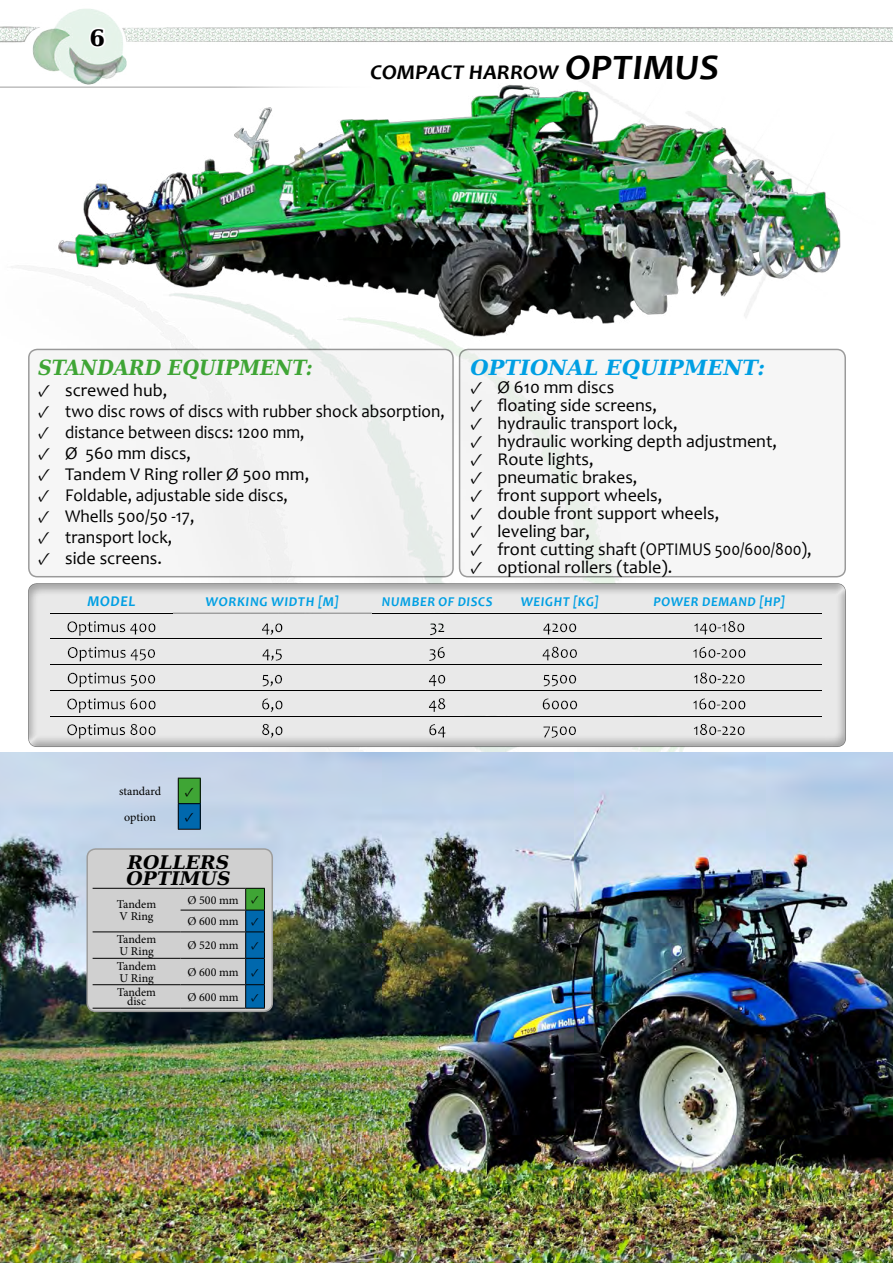
<style>
.page{position:relative;width:893px;height:1263px;background:#fff}
.page>*{position:absolute;margin:0;border:0;box-sizing:border-box;transform-origin:0 0}
.t1{font:700 22.5px "DejaVu Serif";color:#000}
.t2{font:italic 700 21px "Candara";color:#000;scale:1.08 1}
.t3{font:italic 700 21px "DejaVu Serif";color:#3fa535;scale:.91 1}
.t4{font:italic 700 21px "DejaVu Serif";color:#009fe3}
.t5{font:italic 700 18.75px/16.5px "DejaVu Serif";color:#000}
.t6{font:18px "Candara";color:#000}
.t7{font:18px "Candara";color:#000;scale:.96 1}
.t8{font:18px "Candara";color:#000;scale:.95 1}
.t9{font:18px "Candara";color:#000;scale:.93 1}
.t10{font:italic 700 15px "Candara";letter-spacing:.04em;color:#009fe3}
.t11{font:italic 700 13.5px "Candara";letter-spacing:.04em;color:#009fe3}
.t12{font:13.2px "Minion Pro";color:#000}
.t13{font:12px/12px "Minion Pro";color:#000}
.s1{font-size:36px}
.s2{font-family:"Minion Pro"}
.s3{font-size:11.4px}
</style>
<div class="page">
<img style="left:0;top:9px;width:893px;height:744px">
<svg style="left:87px;top:25px;width:21px;height:25px"></svg>
<hr style="left:0;top:86px;width:389px;height:2px;background:#aeaeae">
<div style="left:460px;top:349px;width:385px;height:228px;background:#f6f6f6;border-radius:9px"></div>
<div style="left:459px;top:349px;width:387px;height:228px;border:2px solid #000;border-radius:9px"></div>
<div style="left:29px;top:349px;width:424px;height:228px;background:#f4f4f4;border-radius:9px"></div>
<div style="left:28px;top:349px;width:426px;height:228px;border:2px solid #000;border-radius:9px"></div>
<svg style="left:368px;top:52px;width:354px;height:14px"></svg>
<div style="left:17px;top:573px;width:840px;height:177px;background:#000;opacity:.3"></div>
<img style="left:0;top:753px;width:893px;height:510px">
<img style="left:47px;top:66px;width:799px;height:283px">
<div style="left:87px;top:849px;width:185px;height:162px;background:#d0d0d0;border-radius:9px"></div>
<hr style="left:93px;top:888px;width:88px;height:1px;background:#000">
<hr style="left:181px;top:888px;width:65px;height:1px;background:#000">
<hr style="left:181px;top:910px;width:65px;height:1px;background:#000">
<hr style="left:93px;top:931px;width:88px;height:1px;background:#000">
<hr style="left:181px;top:931px;width:65px;height:1px;background:#000">
<hr style="left:93px;top:958px;width:88px;height:1px;background:#000">
<hr style="left:181px;top:958px;width:65px;height:1px;background:#000">
<hr style="left:93px;top:984px;width:88px;height:1px;background:#000">
<hr style="left:181px;top:984px;width:65px;height:1px;background:#000">
<hr style="left:93px;top:1008px;width:88px;height:1px;background:#000">
<hr style="left:181px;top:1008px;width:65px;height:1px;background:#000">
<svg style="left:245px;top:888px;width:20px;height:121px;background:#0b6382"></svg>
<div style="left:86px;top:848px;width:187px;height:164px;border:2px solid #9d9d9c;border-radius:9px"></div>
<svg style="left:178px;top:778px;width:23px;height:52px"></svg>
<p class="t1" style="left:90px;top:20px;width:17px">6</p>
<p class="t2" style="left:370px;top:59px;width:324px">COMPACT HARROW <span class="s1">OPTIMUS</span></p>
<p class="t3" style="left:38px;top:351px;width:303px">STANDARD EQUIPMENT:</p>
<p class="t6" style="left:38px;top:379px;width:131px"><span class="s2">✓</span> screwed hub,</p>
<p class="t8" style="left:38px;top:400px;width:429px"><span class="s2">✓</span> two disc rows of discs with rubber shock absorption,</p>
<p class="t9" style="left:38px;top:421px;width:288px"><span class="s2">✓</span> distance between discs: 1200 mm,</p>
<p class="t6" style="left:38px;top:442px;width:154px"><span class="s2">✓</span> Ø 560 mm discs,</p>
<p class="t6" style="left:38px;top:463px;width:273px"><span class="s2">✓</span> Tandem V Ring roller Ø 500 mm,</p>
<p class="t7" style="left:38px;top:484px;width:262px"><span class="s2">✓</span> Foldable, adjustable side discs,</p>
<p class="t7" style="left:38px;top:505px;width:164px"><span class="s2">✓</span> Whells 500/50 -17,</p>
<p class="t7" style="left:38px;top:526px;width:141px"><span class="s2">✓</span> transport lock,</p>
<p class="t6" style="left:38px;top:547px;width:125px"><span class="s2">✓</span> side screens.</p>
<p class="t4" style="left:470px;top:351px;width:296px">OPTIONAL EQUIPMENT:</p>
<p class="t6" style="left:470px;top:376px;width:145px"><span class="s2">✓</span> Ø 610 mm discs</p>
<p class="t6" style="left:470px;top:394px;width:188px"><span class="s2">✓</span> floating side screens,</p>
<p class="t6" style="left:470px;top:412px;width:209px"><span class="s2">✓</span> hydraulic transport lock,</p>
<p class="t6" style="left:470px;top:430px;width:308px"><span class="s2">✓</span> hydraulic working depth adjustment,</p>
<p class="t6" style="left:470px;top:448px;width:125px"><span class="s2">✓</span> Route lights,</p>
<p class="t6" style="left:470px;top:466px;width:168px"><span class="s2">✓</span> pneumatic brakes,</p>
<p class="t6" style="left:470px;top:484px;width:193px"><span class="s2">✓</span> front support wheels,</p>
<p class="t6" style="left:470px;top:502px;width:250px"><span class="s2">✓</span> double front support wheels,</p>
<p class="t6" style="left:470px;top:520px;width:121px"><span class="s2">✓</span> leveling bar,</p>
<p class="t6" style="left:470px;top:538px;width:343px"><span class="s2">✓</span> front cutting shaft (OPTIMUS 500/600/800),</p>
<p class="t6" style="left:470px;top:556px;width:203px"><span class="s2">✓</span> optional rollers (table).</p>
<p class="t10" style="left:87px;top:592px;width:50px">MODEL</p>
<p class="t11" style="left:206px;top:593px;width:135px">WORKING WIDTH [M]</p>
<p class="t11" style="left:382px;top:593px;width:112px">NUMBER OF DISCS</p>
<p class="t11" style="left:521px;top:593px;width:80px">WEIGHT [KG]</p>
<p class="t11" style="left:653px;top:593px;width:134px">POWER DEMAND [HP]</p>
<p class="t13" style="left:119px;top:785px;width:43px">standard</p>
<p class="t12" style="left:185px;top:783px;width:11px">✓</p>
<p class="t13" style="left:124px;top:811px;width:33px">option</p>
<p class="t12" style="left:185px;top:808px;width:11px">✓</p>
<p class="t5" style="left:126px;top:854px;width:106px">ROLLERS<br>OPTIMUS</p>
<p class="t13" style="left:117px;top:899px;width:41px">Tandem<br>V Ring</p>
<p class="t13" style="left:187px;top:889px;width:73px;line-height:21.8px">Ø 500 mm <span class="s3">✓<br></span>Ø 600 mm <span class="s3">✓</span></p>
<p class="t13" style="left:117px;top:934px;width:41px">Tandem<br>U Ring</p>
<p class="t13" style="left:187px;top:940px;width:73px">Ø 520 mm <span class="s3">✓</span></p>
<p class="t13" style="left:117px;top:960px;width:41px">Tandem<br>U Ring</p>
<p class="t13" style="left:187px;top:966px;width:73px">Ø 600 mm <span class="s3">✓</span></p>
<p class="t13" style="left:117px;top:988px;width:40px;line-height:9px;text-align:center">Tandem disc</p>
<p class="t13" style="left:187px;top:991px;width:73px">Ø 600 mm <span class="s3">✓</span></p>
</div>
